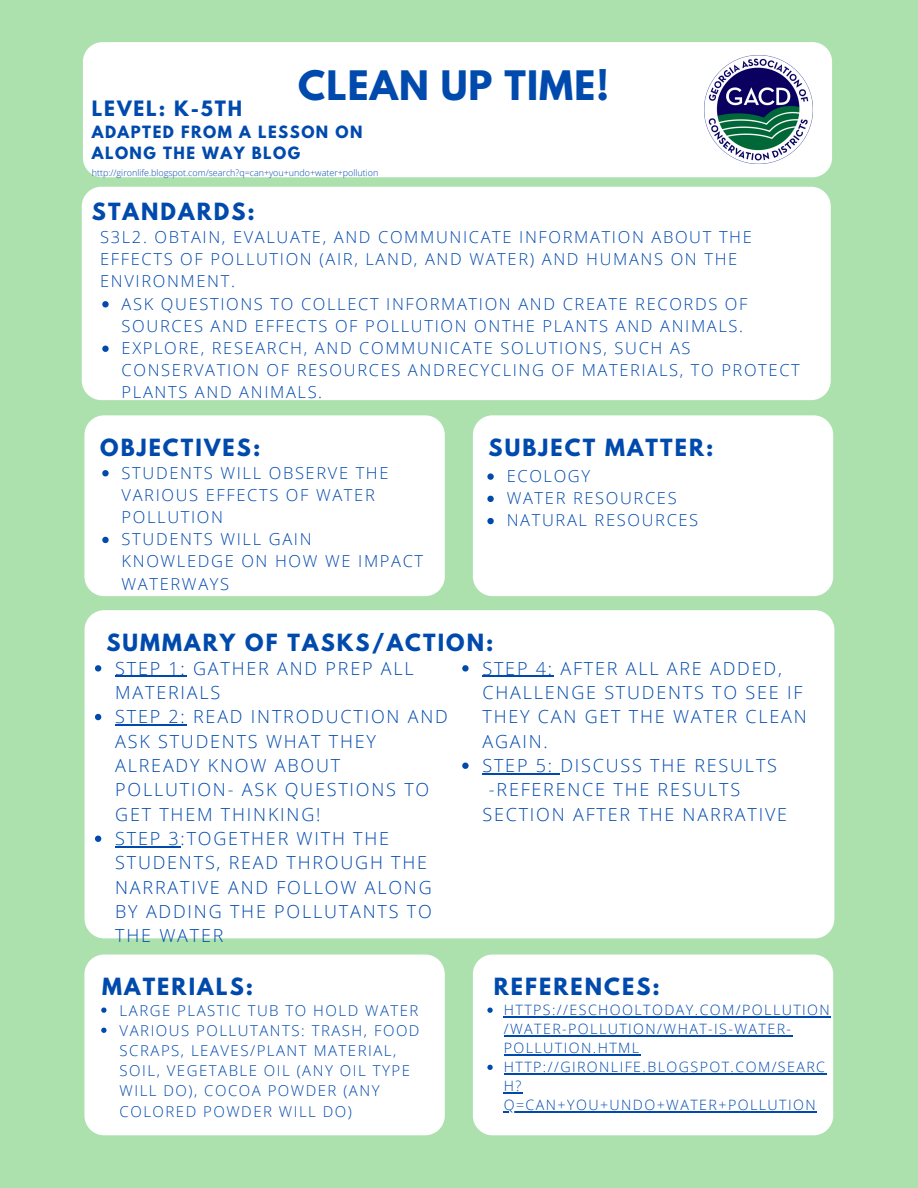
<style>
.page{position:relative;width:918px;height:1188px;background:#ace1ae}
.page>*{position:absolute;margin:0;border:0;box-sizing:border-box;transform-origin:0 0}
.t1{font:700 36px "League Spartan";letter-spacing:.03em;color:#004aad}
.t2{font:700 21px "League Spartan";letter-spacing:.1em;color:#004aad}
.t3{font:700 18.75px "League Spartan";letter-spacing:.1em;color:#004aad}
.t4{font:300 18px/24.3px "Open Sans";letter-spacing:.1em;color:#004aad}
.t5{font:300 16.5px/22.2px "Open Sans";letter-spacing:.1em;color:#004aad}
.t6{font:300 15px/20.1px "Open Sans";letter-spacing:.1em;color:#004aad}
.t7{font:700 15px/20.9px "League Spartan";letter-spacing:.1em;color:#004aad}
.t8{font:300 14.25px/19px "Open Sans";letter-spacing:.1em;color:#004aad}
.t9{font:300 9px "Open Sans";color:#004aad}
</style>
<div class="page">
<div style="left:83px;top:42px;width:749px;height:135px;background:#fff;border-radius:20px"></div>
<div style="left:84px;top:415px;width:361px;height:181px;background:#fff;border-radius:20px"></div>
<div style="left:473px;top:415px;width:360px;height:181px;background:#fff;border-radius:20px"></div>
<div style="left:85px;top:610px;width:749px;height:328px;background:#fff;border-radius:20px"></div>
<div style="left:84px;top:955px;width:361px;height:180px;background:#fff;border-radius:20px"></div>
<div style="left:473px;top:955px;width:360px;height:180px;background:#fff;border-radius:20px"></div>
<img style="left:705px;top:56px;width:108px;height:108px">
<svg style="left:102px;top:470px;width:7px;height:6px"></svg>
<svg style="left:102px;top:537px;width:7px;height:6px"></svg>
<svg style="left:487px;top:473px;width:7px;height:7px"></svg>
<svg style="left:487px;top:496px;width:7px;height:6px"></svg>
<svg style="left:487px;top:518px;width:7px;height:6px"></svg>
<svg style="left:95px;top:665px;width:6px;height:7px"></svg>
<hr style="left:115px;top:676px;width:72px;height:1px;background:#004aad">
<svg style="left:95px;top:714px;width:6px;height:6px"></svg>
<hr style="left:115px;top:724px;width:72px;height:2px;background:#004aad">
<svg style="left:95px;top:836px;width:6px;height:6px"></svg>
<hr style="left:115px;top:846px;width:66px;height:1px;background:#004aad">
<svg style="left:462px;top:665px;width:7px;height:7px"></svg>
<hr style="left:482px;top:676px;width:72px;height:1px;background:#004aad">
<svg style="left:462px;top:763px;width:7px;height:6px"></svg>
<hr style="left:482px;top:773px;width:78px;height:1px;background:#004aad">
<svg style="left:101px;top:1008px;width:6px;height:5px"></svg>
<svg style="left:101px;top:1028px;width:6px;height:5px"></svg>
<svg style="left:487px;top:1008px;width:6px;height:5px"></svg>
<hr style="left:504px;top:1016px;width:327px;height:1px;background:#004aad">
<hr style="left:504px;top:1035px;width:289px;height:1px;background:#004aad">
<hr style="left:504px;top:1054px;width:137px;height:1px;background:#004aad">
<svg style="left:487px;top:1065px;width:6px;height:5px"></svg>
<hr style="left:504px;top:1073px;width:323px;height:1px;background:#004aad">
<svg style="left:504px;top:1092px;width:19px;height:1px"></svg>
<hr style="left:504px;top:1111px;width:313px;height:1px;background:#004aad">
<div style="left:82px;top:187px;width:749px;height:213px;background:#fff;border-radius:20px"></div>
<svg style="left:102px;top:301px;width:7px;height:6px"></svg>
<svg style="left:102px;top:346px;width:7px;height:6px"></svg>
<h1 class="t1" style="left:298px;top:67px;width:312px">CLEAN UP TIME!</h1>
<p class="t3" style="left:92px;top:99px;width:152px">LEVEL: K-5TH</p>
<p class="t7" style="left:92px;top:124px;width:272px">ADAPTED FROM A LESSON ON<br>ALONG THE WAY BLOG</p>
<p class="t9" style="left:92px;top:167px;width:288px">http://gironlife.blogspot.com/search?q=can+you+undo+water+pollution</p>
<p class="t2" style="left:92px;top:201px;width:165px">STANDARDS:</p>
<p class="t5" style="left:100px;top:225px;width:653px">S3L2. OBTAIN, EVALUATE, AND COMMUNICATE INFORMATION ABOUT THE<br>EFFECTS OF POLLUTION (AIR, LAND, AND WATER) AND HUMANS ON THE<br>ENVIRONMENT.</p>
<p class="t5" style="left:122px;top:292px;width:680px">ASK QUESTIONS TO COLLECT INFORMATION AND CREATE RECORDS OF SOURCES AND EFFECTS OF POLLUTION ONTHE PLANTS AND ANIMALS.<br>EXPLORE, RESEARCH, AND COMMUNICATE SOLUTIONS, SUCH AS CONSERVATION OF RESOURCES ANDRECYCLING OF MATERIALS, TO PROTECT PLANTS AND ANIMALS.</p>
<p class="t2" style="left:100px;top:437px;width:162px">OBJECTIVES:</p>
<p class="t2" style="left:489px;top:437px;width:226px">SUBJECT MATTER:</p>
<p class="t5" style="left:122px;top:461px;width:303px">STUDENTS WILL OBSERVE THE<br>VARIOUS EFFECTS OF WATER<br>POLLUTION<br>STUDENTS WILL GAIN<br>KNOWLEDGE ON HOW WE IMPACT<br>WATERWAYS</p>
<p class="t5" style="left:507px;top:464px;width:193px">ECOLOGY<br>WATER RESOURCES<br>NATURAL RESOURCES</p>
<p class="t2" style="left:106px;top:632px;width:389px">SUMMARY OF TASKS/ACTION:</p>
<p class="t4" style="left:115px;top:656px;width:334px">STEP 1: GATHER AND PREP ALL<br>MATERIALS<br>STEP 2: READ INTRODUCTION AND<br>ASK STUDENTS WHAT THEY<br>ALREADY KNOW ABOUT<br>POLLUTION- ASK QUESTIONS TO<br>GET THEM THINKING!<br>STEP 3:TOGETHER WITH THE<br>STUDENTS, READ THROUGH THE<br>NARRATIVE AND FOLLOW ALONG<br>BY ADDING THE POLLUTANTS TO<br>THE WATER</p>
<p class="t4" style="left:482px;top:656px;width:301px">STEP 4: AFTER ALL ARE ADDED,</p>
<p class="t4" style="left:482px;top:680px;width:321px">CHALLENGE STUDENTS TO SEE IF</p>
<p class="t4" style="left:482px;top:704px;width:326px">THEY CAN GET THE WATER CLEAN</p>
<p class="t4" style="left:482px;top:729px;width:67px">AGAIN.</p>
<p class="t4" style="left:482px;top:753px;width:296px">STEP 5: DISCUSS THE RESULTS</p>
<p class="t4" style="left:489px;top:777px;width:253px">-REFERENCE THE RESULTS</p>
<p class="t4" style="left:482px;top:802px;width:306px">SECTION AFTER THE NARRATIVE</p>
<p class="t2" style="left:102px;top:976px;width:153px">MATERIALS:</p>
<p class="t2" style="left:494px;top:976px;width:168px">REFERENCES:</p>
<p class="t6" style="left:120px;top:1000px;width:301px">LARGE PLASTIC TUB TO HOLD WATER<br>VARIOUS POLLUTANTS: TRASH, FOOD<br>SCRAPS, LEAVES/PLANT MATERIAL,<br>SOIL, VEGETABLE OIL (ANY OIL TYPE<br>WILL DO), COCOA POWDER (ANY<br>COLORED POWDER WILL DO)</p>
<p class="t8" style="left:504px;top:1000px;width:328px">HTTPS://ESCHOOLTODAY.COM/POLLUTION /WATER-POLLUTION/WHAT-IS-WATER-<br>POLLUTION.HTML<br>HTTP://GIRONLIFE.BLOGSPOT.COM/SEARC<br>H?<br>Q=CAN+YOU+UNDO+WATER+POLLUTION</p>
</div>
